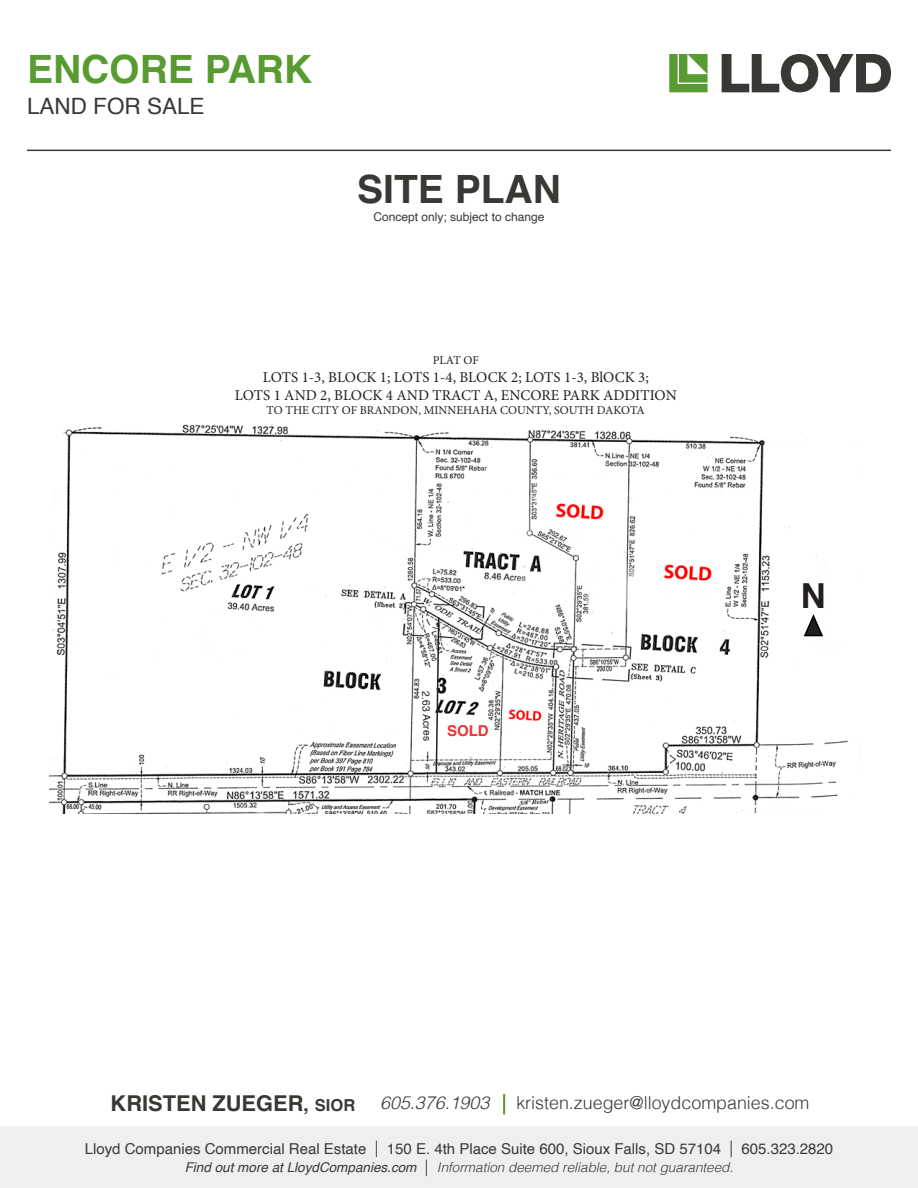
<style>
.page{position:relative;width:918px;height:1188px;background:#fff}
.page>*{position:absolute;margin:0;border:0;box-sizing:border-box;transform-origin:0 0}
.t1{font:700 39px "Helvetica";color:#589b31}
.t2{font:700 39px "Helvetica";color:#383935}
.t3{font:700 34.5px "Helvetica";color:#231f20}
.t4{font:22.5px "Helvetica";color:#383935}
.t5{font:700 21.75px "Helvetica";color:#383935}
.t6{font:300 17.85px "Helvetica";color:#383935}
.t7{font:15px "Minion Pro";color:#231f20}
.t8{font:15px "Helvetica";color:#373a36}
.t9{font:700 15px "Helvetica";color:#ee3337}
.t10{font:italic 300 13.5px "Helvetica";color:#373a36}
.t11{font:12px "Minion Pro";color:#231f20}
.t12{font:12px "Helvetica";color:#383935}
.t13{font:10.5px "Helvetica";color:#231f20}
.s1{font-size:19.5px}
.s2{font-size:16.5px}
.s3{font-style:italic}
.s4{font-style:italic;color:#589b31}
.s5{font-weight:300;font-size:16.5px}
.s6{font-weight:400}
.s7{font-style:normal;font-size:16.5px}
</style>
<div class="page">
<div style="left:0;top:1126px;width:918px;height:62px;background:#efefef"></div>
<svg style="left:669px;top:54px;width:39px;height:38px"></svg>
<svg style="left:722px;top:54px;width:169px;height:38px"></svg>
<hr style="left:27px;top:150px;width:864px;height:1px;background:#383935">
<img style="left:50px;top:424px;width:811px;height:390px">
<svg style="left:803px;top:614px;width:21px;height:23px"></svg>
<div style="left:430px;top:716px;width:48px;height:17px;background:#fff"></div>
<svg style="left:435px;top:616px;width:5px;height:159px"></svg>
<h1 class="t1" style="left:27px;top:38px;width:287px">ENCORE PARK</h1>
<h3 class="t4" style="left:27px;top:89px;width:179px">LAND FOR SALE</h3>
<p class="t2" style="left:357px;top:157px;width:205px">SITE PLAN</p>
<p class="t12" style="left:374px;top:207px;width:172px">Concept only; subject to change</p>
<p class="t11" style="left:433px;top:352px;width:48px">PLAT OF</p>
<p class="t7" style="left:263px;top:367px;width:388px">LOTS 1-3, BLOCK 1; LOTS 1-4, BLOCK 2; LOTS 1-3, BlOCK 3;</p>
<p class="t7" style="left:235px;top:385px;width:444px">LOTS 1 AND 2, BLOCK 4 AND TRACT A, ENCORE PARK ADDITION</p>
<p class="t11" style="left:267px;top:402px;width:380px">TO THE CITY OF BRANDON, MINNEHAHA COUNTY, SOUTH DAKOTA</p>
<p class="t13" style="left:434px;top:691px;width:51px;rotate:88deg">2.63 Acres</p>
<p class="t9" style="left:447px;top:718px;width:43px">SOLD</p>
<p class="t3" style="left:801px;top:568px;width:26px">N</p>
<p class="t5" style="left:111px;top:1086px;width:246px">KRISTEN ZUEGER<span class="s1">,</span> <span class="s2">SIOR</span></p>
<p class="t6" style="left:380px;top:1088px;width:431px"><span class="s3">605.376.1903</span> <span class="s4">|</span> kristen.zueger@lloydcompanies.com</p>
<p class="t8" style="left:85px;top:1137px;width:750px">Lloyd Companies Commercial Real Estate <span class="s5">|</span> 150 E. 4th Place Suite 600, Sioux Falls, SD 57104 <span class="s5">|</span> 605.323.2820</p>
<p class="t10" style="left:185px;top:1156px;width:550px"><span class="s6">Find out more at LloydCompanies.com</span> <span class="s7">|</span> Information deemed reliable, but not guaranteed.</p>
</div>
